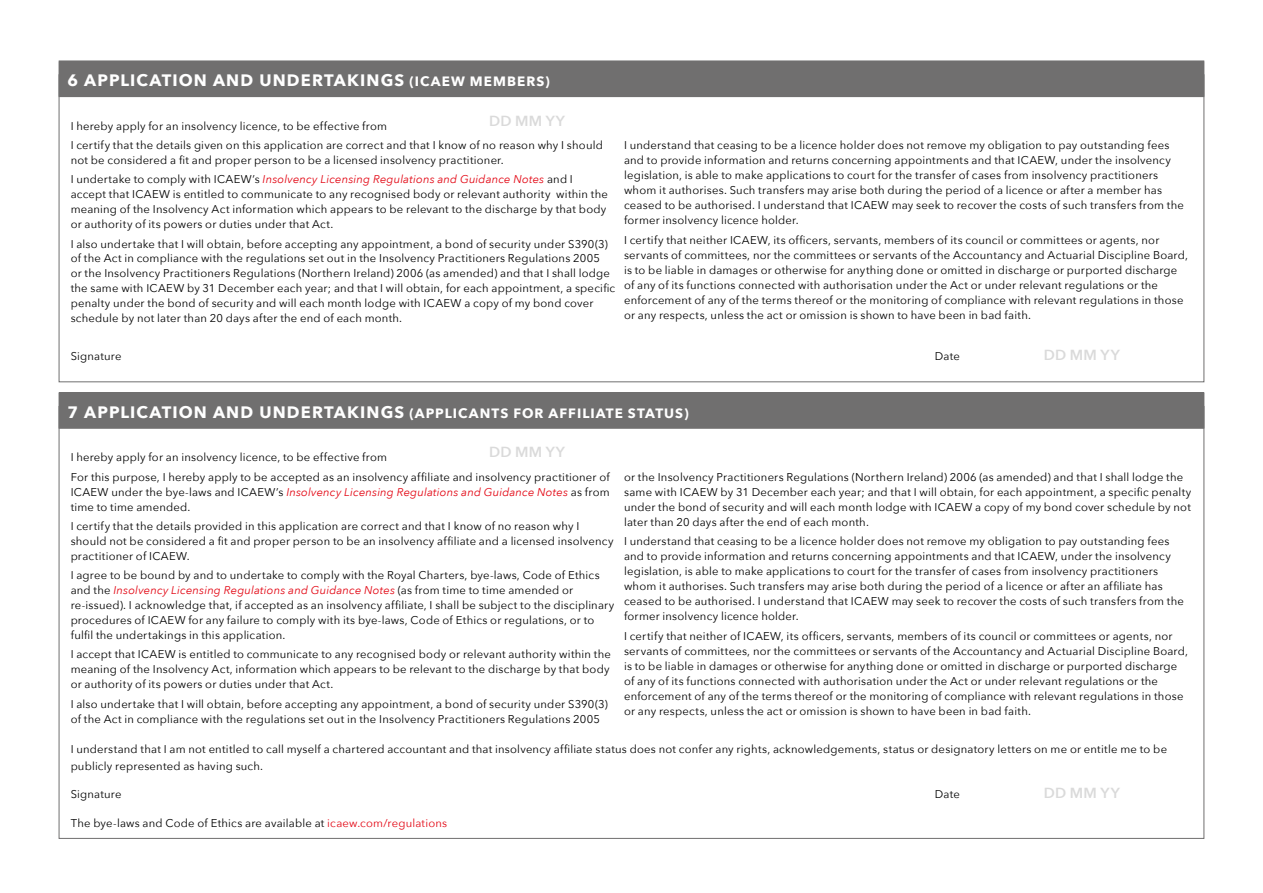
<style>
.page{position:relative;width:1263px;height:893px;background:#fff}
.page>*{position:absolute;margin:0;border:0;box-sizing:border-box;transform-origin:0 0}
.t1{font:700 16.5px "Avenir Next";letter-spacing:.07em;color:#fff}
.t2{font:600 14.55px "Avenir Next";letter-spacing:.015em;color:#dadada}
.t3{font:700 13.5px "Avenir Next";letter-spacing:.075em;color:#fff}
.t4{font:11.25px/15px "Avenir Next";letter-spacing:.015em;color:#000}
.s1{font-size:13.5px}
.s2{font-style:italic;color:#e30613}
.s3{font-size:16.5px}
.s4{color:#e30613}
</style>
<div class="page">
<div style="left:59px;top:61px;width:1145px;height:36px;background:#706f6f"></div>
<div style="left:59px;top:393px;width:1145px;height:35px;background:#706f6f"></div>
<hr style="left:59px;top:392px;width:1145px;height:1px;background:#706f6f">
<hr style="left:59px;top:428px;width:1145px;height:1px;background:#706f6f">
<h1 class="t1" style="left:68px;top:66px;width:484px">6 APPLICATION AND UNDERTAKINGS <span class="s1">(ICAEW MEMBERS)</span></h1>
<p class="t2" style="left:489px;top:108px;width:77px">DD MM YY</p>
<p class="t4" style="left:71px;top:116px;width:534px;line-height:19.2px">I hereby apply for an insolvency licence, to be effective from<br>I certify that the details given on this application are correct and that I know of no reason why I should</p>
<p class="t4" style="left:71px;top:150px;width:504px;line-height:19.2px">not be considered a fit and proper person to be a licensed insolvency practitioner.<br>I undertake to comply with ICAEW’s <span class="s2">Insolvency Licensing Regulations and Guidance Notes</span> and I</p>
<p class="t4" style="left:71px;top:186px;width:539px">accept that ICAEW is entitled to communicate to any recognised body or relevant authority within the meaning of the Insolvency Act information which appears to be relevant to the discharge by that body or authority of its powers or duties under that Act.</p>
<p class="t4" style="left:71px;top:236px;width:546px">I also undertake that I will obtain, before accepting any appointment, a bond of security under S390(3) of the Act in compliance with the regulations set out in the Insolvency Practitioners Regulations 2005<br>or the Insolvency Practitioners Regulations (Northern Ireland) 2006 (as amended) and that I shall lodge the same with ICAEW by 31 December each year; and that I will obtain, for each appointment, a specific penalty under the bond of security and will each month lodge with ICAEW a copy of my bond cover schedule by not later than 20 days after the end of each month.</p>
<p class="t4" style="left:624px;top:138px;width:561px">I understand that ceasing to be a licence holder does not remove my obligation to pay outstanding fees and to provide information and returns concerning appointments and that ICAEW, under the insolvency legislation, is able to make applications to court for the transfer of cases from insolvency practitioners whom it authorises. Such transfers may arise both during the period of a licence or after a member has ceased to be authorised. I understand that ICAEW may seek to recover the costs of such transfers from the former insolvency licence holder.</p>
<p class="t4" style="left:624px;top:232px;width:565px">I certify that neither ICAEW, its officers, servants, members of its council or committees or agents, nor servants of committees, nor the committees or servants of the Accountancy and Actuarial Discipline Board, is to be liable in damages or otherwise for anything done or omitted in discharge or purported discharge of any of its functions connected with authorisation under the Act or under relevant regulations or the enforcement of any of the terms thereof or the monitoring of compliance with relevant regulations in those or any respects, unless the act or omission is shown to have been in bad faith.</p>
<p class="t4" style="left:71px;top:348px;width:52px">Signature</p>
<p class="t4" style="left:935px;top:348px;width:27px">Date</p>
<p class="t3" style="left:68px;top:401px;width:623px"><span class="s3">7 APPLICATION AND UNDERTAKINGS</span> (APPLICANTS FOR AFFILIATE STATUS)</p>
<p class="t2" style="left:1044px;top:342px;width:77px">DD MM YY</p>
<p class="t2" style="left:489px;top:440px;width:77px">DD MM YY</p>
<p class="t4" style="left:71px;top:447px;width:541px;line-height:19.2px">I hereby apply for an insolvency licence, to be effective from<br>For this purpose, I hereby apply to be accepted as an insolvency affiliate and insolvency practitioner of</p>
<p class="t4" style="left:71px;top:484px;width:540px">ICAEW under the bye-laws and ICAEW’s <span class="s2">Insolvency Licensing Regulations and Guidance Notes</span> as from time to time amended.</p>
<p class="t4" style="left:71px;top:518px;width:544px">I certify that the details provided in this application are correct and that I know of no reason why I should not be considered a fit and proper person to be an insolvency affiliate and a licensed insolvency practitioner of ICAEW.</p>
<p class="t4" style="left:71px;top:567px;width:545px">I agree to be bound by and to undertake to comply with the Royal Charters, bye-laws, Code of Ethics and the <span class="s2">Insolvency Licensing Regulations and Guidance Notes</span> (as from time to time amended or re-issued). I acknowledge that, if accepted as an insolvency affiliate, I shall be subject to the disciplinary procedures of ICAEW for any failure to comply with its bye-laws, Code of Ethics or regulations, or to fulfil the undertakings in this application.</p>
<p class="t4" style="left:71px;top:646px;width:542px;text-align:justify">I accept that ICAEW is entitled to communicate to any recognised body or relevant authority within the meaning of the Insolvency Act, information which appears to be relevant to the discharge by that body or authority of its powers or duties under that Act.</p>
<p class="t4" style="left:71px;top:696px;width:539px">I also undertake that I will obtain, before accepting any appointment, a bond of security under S390(3) of the Act in compliance with the regulations set out in the Insolvency Practitioners Regulations 2005</p>
<p class="t4" style="left:624px;top:469px;width:569px">or the Insolvency Practitioners Regulations (Northern Ireland) 2006 (as amended) and that I shall lodge the same with ICAEW by 31 December each year; and that I will obtain, for each appointment, a specific penalty under the bond of security and will each month lodge with ICAEW a copy of my bond cover schedule by not later than 20 days after the end of each month.</p>
<p class="t4" style="left:624px;top:533px;width:561px">I understand that ceasing to be a licence holder does not remove my obligation to pay outstanding fees and to provide information and returns concerning appointments and that ICAEW, under the insolvency legislation, is able to make applications to court for the transfer of cases from insolvency practitioners whom it authorises. Such transfers may arise both during the period of a licence or after an affiliate has ceased to be authorised. I understand that ICAEW may seek to recover the costs of such transfers from the former insolvency licence holder.</p>
<p class="t4" style="left:624px;top:628px;width:565px">I certify that neither of ICAEW, its officers, servants, members of its council or committees or agents, nor servants of committees, nor the committees or servants of the Accountancy and Actuarial Discipline Board, is to be liable in damages or otherwise for anything done or omitted in discharge or purported discharge of any of its functions connected with authorisation under the Act or under relevant regulations or the enforcement of any of the terms thereof or the monitoring of compliance with relevant regulations in those or any respects, unless the act or omission is shown to have been in bad faith.</p>
<p class="t4" style="left:71px;top:741px;width:1098px;line-height:16.5px">I understand that I am not entitled to call myself a chartered accountant and that insolvency affiliate status does not confer any rights, acknowledgements, status or designatory letters on me or entitle me to be publicly represented as having such.</p>
<p class="t4" style="left:71px;top:786px;width:52px">Signature</p>
<p class="t4" style="left:935px;top:786px;width:27px">Date</p>
<p class="t4" style="left:71px;top:815px;width:378px">The bye-laws and Code of Ethics are available at <span class="s4">icaew.com/regulations</span></p>
<p class="t2" style="left:1044px;top:780px;width:77px">DD MM YY</p>
</div>
